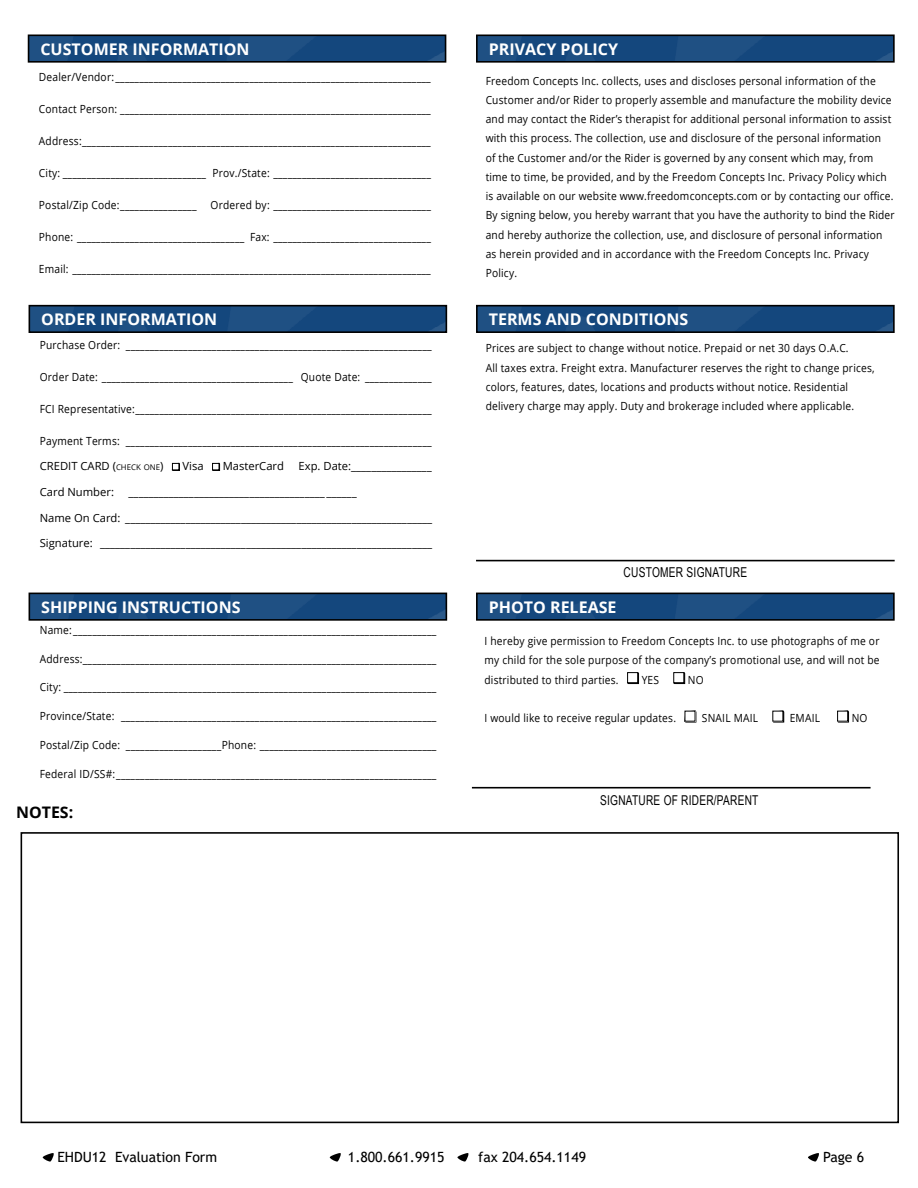
<style>
.page{position:relative;width:918px;height:1188px;background:#fff}
.page>*{position:absolute;margin:0;border:0;box-sizing:border-box;transform-origin:0 0}
.t1{font:700 16.05px "Open Sans";color:#fff}
.t2{font:700 15.9px "Open Sans";color:#000}
.t3{font:14.1px "Trebuchet MS";color:#000}
.t4{font:13.65px "Arial Narrow";letter-spacing:.02em;color:#000;scale:.91 1}
.t5{font:13.5px "Arial Narrow";letter-spacing:.02em;color:#000;scale:.91 1}
.t6{font:11.25px/19.2px "Open Sans";letter-spacing:.02em;color:#000;scale:.91 1}
.t7{font:11.25px "Open Sans";color:#000}
.t8{font:11.25px "Open Sans";letter-spacing:.02em;color:#000}
.s1{font-size:7.8px}
</style>
<div class="page">
<svg style="left:43px;top:1153px;width:11px;height:9px"></svg>
<svg style="left:330px;top:1153px;width:11px;height:9px"></svg>
<svg style="left:457px;top:1153px;width:12px;height:9px"></svg>
<svg style="left:808px;top:1153px;width:11px;height:9px"></svg>
<hr style="left:472px;top:787px;width:399px;height:2px;background:#000">
<svg style="left:627px;top:672px;width:12px;height:12px"></svg>
<div style="left:628px;top:673px;width:10px;height:10px;background:#fff"></div>
<div style="left:627px;top:672px;width:11px;height:11px;border:1px solid #000"></div>
<svg style="left:674px;top:672px;width:11px;height:12px"></svg>
<div style="left:674px;top:673px;width:10px;height:10px;background:#fff"></div>
<div style="left:674px;top:672px;width:10px;height:11px;border:1px solid #000"></div>
<svg style="left:685px;top:711px;width:11px;height:11px"></svg>
<div style="left:685px;top:711px;width:10px;height:10px;background:#fff"></div>
<svg style="left:773px;top:711px;width:11px;height:11px"></svg>
<div style="left:773px;top:711px;width:10px;height:10px;background:#fff"></div>
<svg style="left:837px;top:711px;width:12px;height:11px"></svg>
<div style="left:838px;top:711px;width:10px;height:10px;background:#fff"></div>
<div style="left:837px;top:711px;width:11px;height:10px;border:1px solid #000"></div>
<img style="left:31px;top:38px;width:412px;height:22px">
<div style="left:28px;top:35px;width:418px;height:28px;border:2px solid #000"></div>
<svg style="left:172px;top:463px;width:8px;height:8px"></svg>
<div style="left:172px;top:463px;width:7px;height:7px;background:#fff"></div>
<div style="left:172px;top:463px;width:7px;height:7px;border:1px solid #000"></div>
<svg style="left:212px;top:463px;width:8px;height:8px"></svg>
<div style="left:213px;top:463px;width:6px;height:7px;background:#fff"></div>
<div style="left:212px;top:463px;width:7px;height:7px;border:1px solid #000"></div>
<img style="left:32px;top:308px;width:412px;height:22px">
<div style="left:29px;top:305px;width:418px;height:28px;border:2px solid #000"></div>
<img style="left:32px;top:596px;width:412px;height:22px">
<div style="left:29px;top:593px;width:418px;height:28px;border:2px solid #000"></div>
<img style="left:479px;top:38px;width:413px;height:22px">
<div style="left:476px;top:35px;width:419px;height:28px;border:2px solid #000"></div>
<hr style="left:476px;top:560px;width:419px;height:1px;background:#000">
<img style="left:479px;top:308px;width:413px;height:22px">
<div style="left:476px;top:305px;width:419px;height:28px;border:2px solid #000"></div>
<img style="left:479px;top:596px;width:413px;height:22px">
<div style="left:476px;top:593px;width:419px;height:28px;border:2px solid #000"></div>
<div style="left:21px;top:832px;width:878px;height:291px;border:2px solid #000"></div>
<h1 class="t1" style="left:40px;top:38px;width:211px">CUSTOMER INFORMATION</h1>
<h1 class="t1" style="left:489px;top:38px;width:131px">PRIVACY POLICY</h1>
<p class="t6" style="left:39px;top:67px;width:432px">Dealer/Vendor: __________________________________________________________________</p>
<p class="t6" style="left:39px;top:99px;width:432px">Contact Person: _________________________________________________________________</p>
<p class="t6" style="left:39px;top:131px;width:432px">Address:_________________________________________________________________________</p>
<p class="t6" style="left:39px;top:163px;width:432px">City: ______________________________ Prov./State: _________________________________</p>
<p class="t6" style="left:39px;top:195px;width:432px">Postal/Zip Code:________________ Ordered by: _________________________________</p>
<p class="t6" style="left:39px;top:227px;width:432px">Phone: ___________________________________ Fax: _________________________________</p>
<p class="t6" style="left:39px;top:259px;width:432px">Email: ___________________________________________________________________________</p>
<p class="t6" style="left:486px;top:71px;width:451px">Freedom Concepts Inc. collects, uses and discloses personal information of the Customer and/or Rider to properly assemble and manufacture the mobility device and may contact the Rider’s therapist for additional personal information to assist with this process. The collection, use and disclosure of the personal information<br>of the Customer and/or the Rider is governed by any consent which may, from time to time, be provided, and by the Freedom Concepts Inc. Privacy Policy which is available on our website www.freedomconcepts.com or by contacting our office.<br>By signing below, you hereby warrant that you have the authority to bind the Rider and hereby authorize the collection, use, and disclosure of personal information as herein provided and in accordance with the Freedom Concepts Inc. Privacy Policy.</p>
<h1 class="t1" style="left:41px;top:308px;width:178px">ORDER INFORMATION</h1>
<h1 class="t1" style="left:489px;top:308px;width:201px">TERMS AND CONDITIONS</h1>
<p class="t6" style="left:40px;top:335px;width:432px">Purchase Order: ________________________________________________________________</p>
<p class="t6" style="left:40px;top:367px;width:432px">Order Date: ________________________________________ Quote Date: ______________</p>
<p class="t6" style="left:40px;top:399px;width:432px">FCI Representative:______________________________________________________________</p>
<p class="t6" style="left:40px;top:431px;width:432px">Payment Terms: ________________________________________________________________</p>
<p class="t7" style="left:40px;top:459px;width:125px">CREDIT CARD (<span class="s1">CHECK ONE</span>)</p>
<p class="t8" style="left:183px;top:459px;width:23px">Visa</p>
<p class="t7" style="left:223px;top:459px;width:63px">MasterCard</p>
<p class="t8" style="left:299px;top:459px;width:135px">Exp. Date:________________</p>
<p class="t7" style="left:40px;top:484px;width:76px">Card Number:</p>
<p class="t8" style="left:129px;top:484px;width:230px">_______________________________________ ______</p>
<p class="t7" style="left:40px;top:510px;width:394px">Name On Card: _____________________________________________________________</p>
<p class="t7" style="left:40px;top:536px;width:394px">Signature: __________________________________________________________________</p>
<p class="t6" style="left:486px;top:338px;width:429px">Prices are subject to change without notice. Prepaid or net 30 days O.A.C.<br>All taxes extra. Freight extra. Manufacturer reserves the right to change prices, colors, features, dates, locations and products without notice. Residential delivery charge may apply. Duty and brokerage included where applicable.</p>
<p class="t4" style="left:624px;top:562px;width:137px">CUSTOMER SIGNATURE</p>
<h1 class="t1" style="left:41px;top:596px;width:201px">SHIPPING INSTRUCTIONS</h1>
<h1 class="t1" style="left:489px;top:596px;width:129px">PHOTO RELEASE</h1>
<p class="t6" style="left:40px;top:620px;width:437px">Name: ____________________________________________________________________________</p>
<p class="t6" style="left:40px;top:649px;width:437px">Address:__________________________________________________________________________</p>
<p class="t6" style="left:40px;top:677px;width:437px">City: ______________________________________________________________________________</p>
<p class="t6" style="left:40px;top:706px;width:437px">Province/State: __________________________________________________________________</p>
<p class="t6" style="left:40px;top:735px;width:438px">Postal/Zip Code: ____________________Phone: _____________________________________</p>
<p class="t6" style="left:40px;top:764px;width:437px">Federal ID/SS#:___________________________________________________________________</p>
<p class="t6" style="left:484px;top:631px;width:436px;text-align:justify">I hereby give permission to Freedom Concepts Inc. to use photographs of me or my child for the sole purpose of the company’s promotional use, and will not be distributed to third parties.</p>
<p class="t6" style="left:642px;top:670px;width:21px">YES</p>
<p class="t6" style="left:688px;top:670px;width:19px">NO</p>
<p class="t6" style="left:484px;top:708px;width:212px">I would like to receive regular updates.</p>
<p class="t6" style="left:702px;top:708px;width:63px">SNAIL MAIL</p>
<p class="t6" style="left:790px;top:708px;width:35px">EMAIL</p>
<p class="t6" style="left:852px;top:708px;width:19px">NO</p>
<h2 class="t2" style="left:16px;top:801px;width:59px">NOTES:</h2>
<p class="t5" style="left:600px;top:790px;width:175px">SIGNATURE OF RIDER/PARENT</p>
<p class="t3" style="left:57px;top:1148px;width:161px">EHDU12 Evaluation Form</p>
<p class="t3" style="left:348px;top:1148px;width:98px">1.800.661.9915</p>
<p class="t3" style="left:478px;top:1148px;width:109px">fax 204.654.1149</p>
<p class="t3" style="left:823px;top:1148px;width:42px">Page 6</p>
</div>
